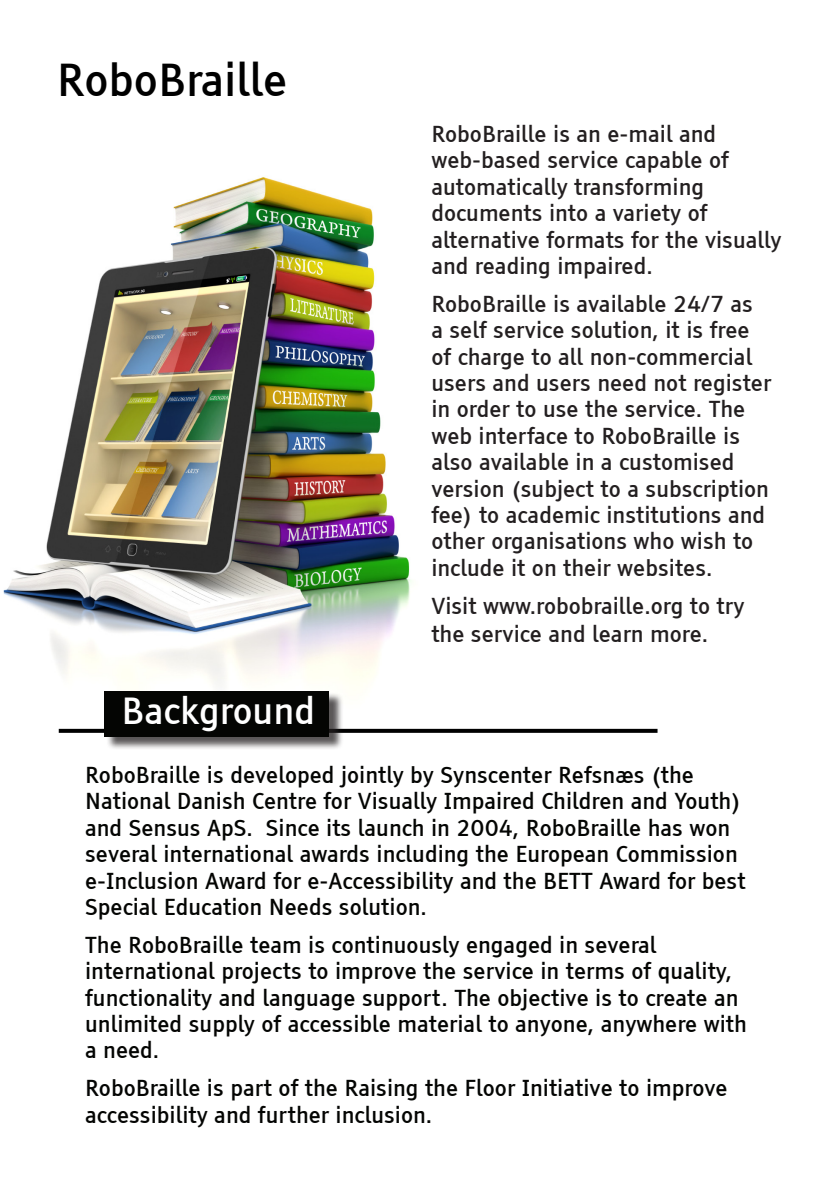
<style>
.page{position:relative;width:840px;height:1191px;background:#fff}
.page>*{position:absolute;margin:0;border:0;box-sizing:border-box;transform-origin:0 0}
.t1{font:44px "Tiresias P Cfont";color:#000}
.t2{font:36px "Tiresias P Cfont";color:#fff}
.t3{font:22px/26.4px "Tiresias P Cfont";color:#040503}
.t4{font:22px/26.4px "Tiresias P Cfont";color:#231f20}
</style>
<div class="page">
<img style="left:3px;top:177px;width:409px;height:509px">
<svg style="left:59px;top:729px;width:598px;height:4px"></svg>
<div style="left:106px;top:692px;width:237px;height:58px;background:#231f20;opacity:.75"></div>
<div style="left:104px;top:691px;width:225px;height:45px;background:#040503"></div>
<p class="t1" style="left:57px;top:52px;width:232px">RoboBraille</p>
<p class="t2" style="left:121px;top:688px;width:195px">Background</p>
<p class="t4" style="left:431px;top:121px;width:351px">RoboBraille is an e-mail and web-based service capable of automatically transforming documents into a variety of alternative formats for the visually and reading impaired.</p>
<p class="t4" style="left:431px;top:290px;width:341px">RoboBraille is available 24/7 as<br>a self service solution, it is free of charge to all non-commercial users and users need not register in order to use the service. The web interface to RoboBraille is also available in a customised version (subject to a subscription fee) to academic institutions and other organisations who wish to include it on their websites.</p>
<p class="t4" style="left:431px;top:591px;width:315px;line-height:28px">Visit www.robobraille.org to try the service and learn more.</p>
<p class="t3" style="left:85px;top:761px;width:661px">RoboBraille is developed jointly by Synscenter Refsnæs (the National Danish Centre for Visually Impaired Children and Youth) and Sensus ApS. Since its launch in 2004, RoboBraille has won several international awards including the European Commission e-Inclusion Award for e-Accessibility and the BETT Award for best Special Education Needs solution.</p>
<p class="t3" style="left:85px;top:931px;width:663px">The RoboBraille team is continuously engaged in several international projects to improve the service in terms of quality, functionality and language support. The objective is to create an unlimited supply of accessible material to anyone, anywhere with a need.</p>
<p class="t3" style="left:85px;top:1074px;width:643px">RoboBraille is part of the Raising the Floor Initiative to improve accessibility and further inclusion.</p>
</div>
